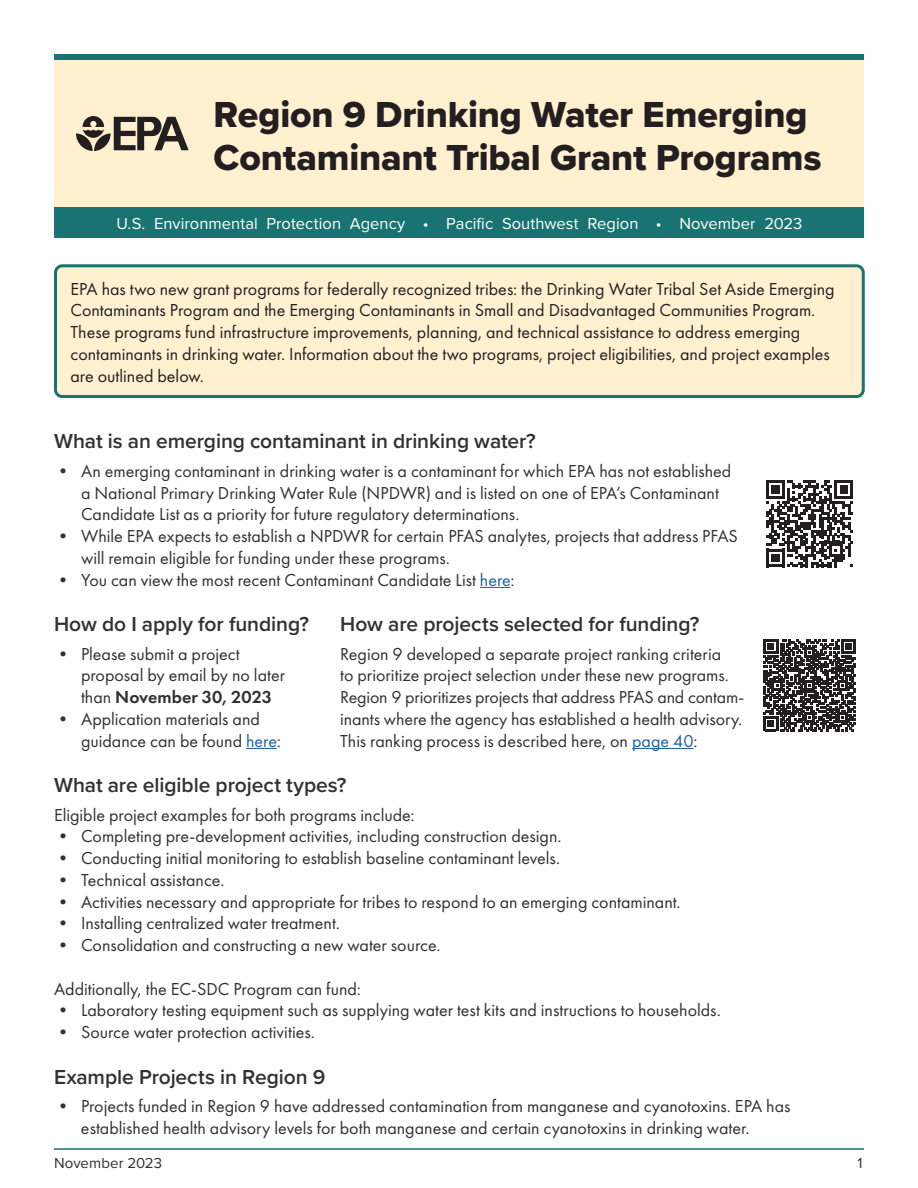
<style>
.page{position:relative;width:918px;height:1188px;background:#fff}
.page>*{position:absolute;margin:0;border:0;box-sizing:border-box;transform-origin:0 0}
.t1{font:37.5px/43.5px "Proxima Nova Extrabld";letter-spacing:-.005em;color:#231f20}
.t2{font:600 21px "Proxima Nova";letter-spacing:-.005em;color:#323031}
.t3{font:18px/21.8px "Futura PT";color:#323031}
.t4{font:18px/21.8px "Futura PT";color:#231f20}
.t5{font:16.5px "Proxima Nova";color:#fff}
.t6{font:15px "Proxima Nova";letter-spacing:.005em;color:#323031}
.s1{color:#215e9f}
.s2{font-weight:600}
</style>
<div class="page">
<hr style="left:54px;top:1148px;width:810px;height:2px;background:#1a7373">
<div style="left:54px;top:60px;width:810px;height:147px;background:#fff0d0"></div>
<div style="left:54px;top:207px;width:810px;height:30px;background:#1a7373"></div>
<div style="left:54px;top:54px;width:810px;height:6px;background:#1a7373"></div>
<svg style="left:76px;top:116px;width:113px;height:35px"></svg>
<div style="left:56px;top:266px;width:807px;height:131px;background:#fff0d0;border-radius:7px"></div>
<div style="left:54px;top:264px;width:811px;height:134px;border:3px solid #1a7373;border-radius:7px"></div>
<hr style="left:480px;top:587px;width:31px;height:1px;background:#215e9f">
<svg style="left:766px;top:480px;width:87px;height:87px"></svg>
<hr style="left:246px;top:748px;width:31px;height:1px;background:#215e9f">
<hr style="left:632px;top:748px;width:62px;height:1px;background:#215e9f">
<svg style="left:764px;top:639px;width:91px;height:92px"></svg>
<h1 class="t1" style="left:214px;top:92px;width:609px">Region 9 Drinking Water Emerging<br>Contaminant Tribal Grant Programs</h1>
<p class="t5" style="left:116px;top:211px;width:688px">U.S. Environmental Protection Agency • Pacific Southwest Region • November 2023</p>
<p class="t4" style="left:70px;top:278px;width:766px">EPA has two new grant programs for federally recognized tribes: the Drinking Water Tribal Set Aside Emerging Contaminants Program and the Emerging Contaminants in Small and Disadvantaged Communities Program.<br>These programs fund infrastructure improvements, planning, and technical assistance to address emerging contaminants in drinking water. Information about the two programs, project eligibilities, and project examples are outlined below.</p>
<p class="t2" style="left:54px;top:426px;width:483px">What is an emerging contaminant in drinking water?</p>
<p class="t3" style="left:81px;top:460px;width:652px;text-indent:-27px">• An emerging contaminant in drinking water is a contaminant for which EPA has not established a National Primary Drinking Water Rule (NPDWR) and is listed on one of EPA’s Contaminant<br>Candidate List as a priority for future regulatory determinations.</p>
<p class="t3" style="left:81px;top:525px;width:658px;text-indent:-27px">• While EPA expects to establish a NPDWR for certain PFAS analytes, projects that address PFAS will remain eligible for funding under these programs.</p>
<p class="t3" style="left:54px;top:569px;width:462px">• You can view the most recent Contaminant Candidate List <span class="s1">here</span>:</p>
<p class="t2" style="left:54px;top:609px;width:257px">How do I apply for funding?</p>
<p class="t3" style="left:81px;top:643px;width:206px;text-indent:-27px">• Please submit a project proposal by email by no later than <span class="s2">November 30, 2023</span></p>
<p class="t3" style="left:81px;top:708px;width:201px;text-indent:-27px">• Application materials and guidance can be found <span class="s1">here</span>:</p>
<p class="t2" style="left:340px;top:609px;width:361px">How are projects selected for funding?</p>
<p class="t3" style="left:340px;top:643px;width:406px">Region 9 developed a separate project ranking criteria<br>to prioritize project selection under these new programs.<br>Region 9 prioritizes projects that address PFAS and contam&shy;inants where the agency has established a health advisory.<br>This ranking process is described here, on <span class="s1">page 40</span>:</p>
<p class="t2" style="left:54px;top:770px;width:294px">What are eligible project types?</p>
<p class="t3" style="left:54px;top:804px;width:362px">Eligible project examples for both programs include:</p>
<p class="t3" style="left:54px;top:826px;width:509px">• Completing pre-development activities, including construction design.</p>
<p class="t3" style="left:54px;top:847px;width:508px">• Conducting initial monitoring to establish baseline contaminant levels.</p>
<p class="t3" style="left:54px;top:869px;width:172px">• Technical assistance.</p>
<p class="t3" style="left:54px;top:891px;width:628px">• Activities necessary and appropriate for tribes to respond to an emerging contaminant.</p>
<p class="t3" style="left:54px;top:913px;width:287px">• Installing centralized water treatment.</p>
<p class="t3" style="left:54px;top:934px;width:388px">• Consolidation and constructing a new water source.</p>
<p class="t3" style="left:54px;top:978px;width:308px">Additionally, the EC-SDC Program can fund:</p>
<p class="t3" style="left:54px;top:1000px;width:668px">• Laboratory testing equipment such as supplying water test kits and instructions to households.</p>
<p class="t3" style="left:54px;top:1021px;width:262px">• Source water protection activities.</p>
<p class="t2" style="left:54px;top:1061px;width:273px">Example Projects in Region 9</p>
<p class="t3" style="left:81px;top:1095px;width:711px;text-indent:-27px">• Projects funded in Region 9 have addressed contamination from manganese and cyanotoxins. EPA has established health advisory levels for both manganese and certain cyanotoxins in drinking water.</p>
<p class="t6" style="left:54px;top:1152px;width:110px">November 2023</p>
<p class="t6" style="left:857px;top:1152px;width:7px">1</p>
</div>
